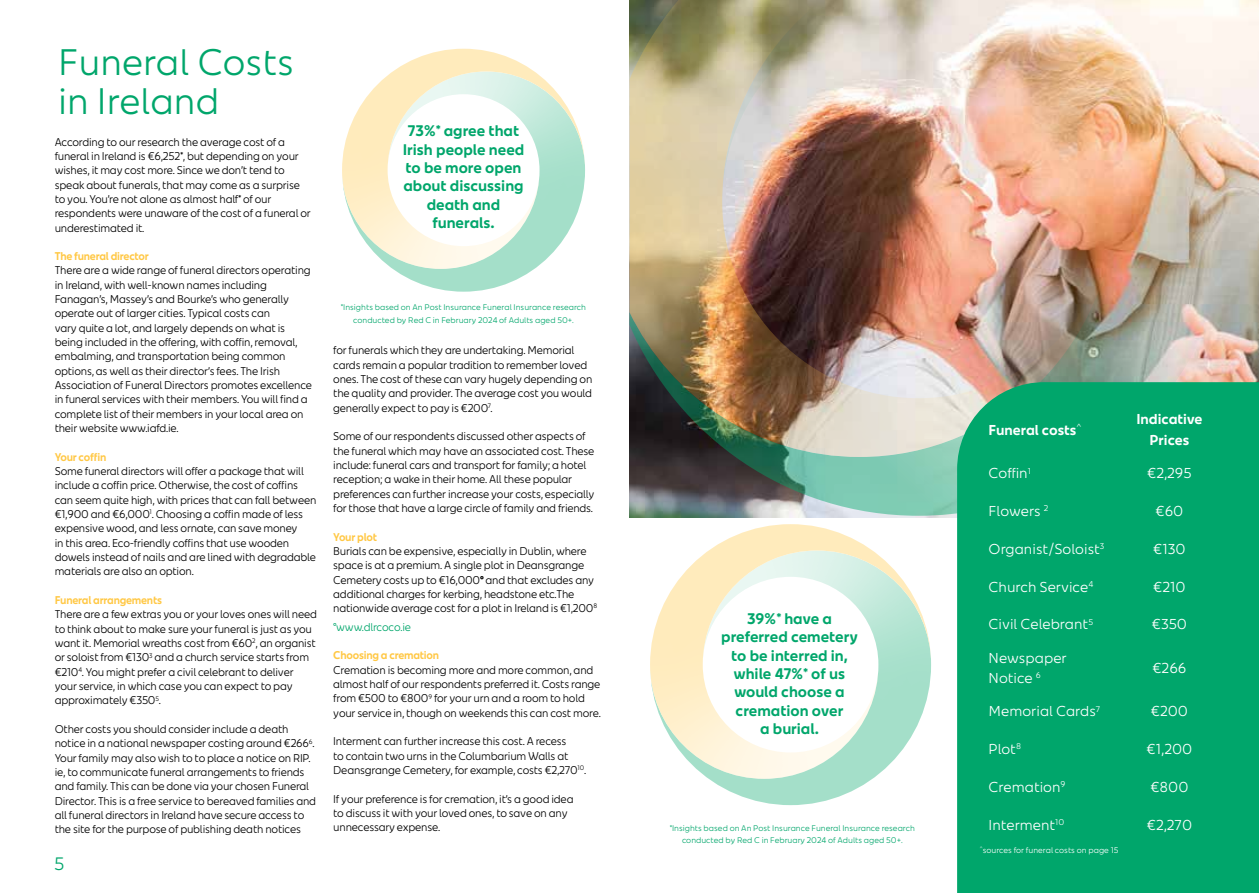
<style>
.page{position:relative;width:1259px;height:893px;background:#fff}
.page>*{position:absolute;margin:0;border:0;box-sizing:border-box;transform-origin:0 0}
.t1{font:36.9px/38.8px "An Post Sans";color:#00a66b}
.t2{font:18px "An Post Sans";color:#00a66b}
.t3{font:700 15.3px/18.5px "An Post Sans";color:#00a66b;text-align:center}
.t4{font:14.4px/20.4px "An Post Sans";color:#fff}
.t5{font:700 14.4px/20.4px "An Post Sans";color:#fff;text-align:center}
.t6{font:11.25px/14.2px "An Post Sans";letter-spacing:-.02em;color:#000;scale:.96 1}
.t7{font:700 11.25px "An Post Sans";letter-spacing:-.02em;color:#ffc845;scale:.96 1}
.t8{font:11.25px "An Post Sans";letter-spacing:-.02em;color:#00a66b;scale:.96 1}
.t9{font:8.25px/12.3px "An Post Sans";color:#00a66b;text-align:center}
.t10{font:8.25px "An Post Sans";color:#fff}
.s1{font-weight:700}
</style>
<div class="page">
<img style="left:629px;top:0;width:630px;height:517px">
<svg style="left:629px;top:457px;width:328px;height:59px;background:#70948a"></svg>
<img style="left:629px;top:0;width:603px;height:457px">
<div style="left:957px;top:382px;width:302px;height:511px;background:#00a66b"></div>
<svg style="left:393px;top:269px;width:141px;height:23px"></svg>
<svg style="left:342px;top:49px;width:243px;height:220px"></svg>
<svg style="left:709px;top:779px;width:163px;height:26px"></svg>
<svg style="left:650px;top:524px;width:281px;height:255px"></svg>
<h1 class="t1" style="left:58px;top:42px;width:237px">Funeral Costs in Ireland</h1>
<p class="t6" style="left:55px;top:134px;width:268px">According to our research the average cost of a funeral in Ireland is €6,252*, but depending on your wishes, it may cost more. Since we don’t tend to speak about funerals, that may come as a surprise to you. You’re not alone as almost half* of our respondents were unaware of the cost of a funeral or underestimated it.</p>
<p class="t7" style="left:55px;top:250px;width:99px">The funeral director</p>
<p class="t6" style="left:55px;top:263px;width:270px">There are a wide range of funeral directors operating in Ireland, with well-known names including Fanagan’s, Massey’s and Bourke’s who generally operate out of larger cities. Typical costs can<br>vary quite a lot, and largely depends on what is being included in the offering, with coffin, removal, embalming, and transportation being common options, as well as their director’s fees. The Irish Association of Funeral Directors promotes excellence in funeral services with their members. You will find a complete list of their members in your local area on their website www.iafd.ie.</p>
<p class="t7" style="left:55px;top:450px;width:55px">Your coffin</p>
<p class="t6" style="left:55px;top:464px;width:274px">Some funeral directors will offer a package that will include a coffin price. Otherwise, the cost of coffins can seem quite high, with prices that can fall between €1,900 and €6,000<sup>1</sup>. Choosing a coffin made of less expensive wood, and less ornate, can save money<br>in this area. Eco-friendly coffins that use wooden dowels instead of nails and are lined with degradable materials are also an option.</p>
<p class="t7" style="left:55px;top:594px;width:113px">Funeral arrangements</p>
<p class="t6" style="left:55px;top:607px;width:275px">There are a few extras you or your loves ones will need to think about to make sure your funeral is just as you want it. Memorial wreaths cost from €60<sup>2</sup>, an organist or soloist from €130<sup>3</sup> and a church service starts from €210<sup>4</sup>. You might prefer a civil celebrant to deliver your service, in which case you can expect to pay approximately €350<sup>5</sup>.</p>
<p class="t6" style="left:55px;top:722px;width:274px">Other costs you should consider include a death notice in a national newspaper costing around €266<sup>6</sup>.<br>Your family may also wish to to place a notice on RIP. ie, to communicate funeral arrangements to friends and family. This can be done via your chosen Funeral Director. This is a free service to bereaved families and all funeral directors in Ireland have secure access to the site for the purpose of publishing death notices</p>
<h2 class="t2" style="left:54px;top:853px;width:12px">5</h2>
<h3 class="t3" style="left:403px;top:121px;width:123px">73%* agree that<br>Irish people need to be more open about discussing death and funerals.</h3>
<p class="t9" style="left:341px;top:301px;width:247px">*Insights based on An Post Insurance Funeral Insurance research conducted by Red C in February 2024 of Adults aged 50+.</p>
<p class="t6" style="left:333px;top:343px;width:271px">for funerals which they are undertaking. Memorial cards remain a popular tradition to remember loved ones. The cost of these can vary hugely depending on the quality and provider. The average cost you would generally expect to pay is €200<sup>7</sup>.</p>
<p class="t6" style="left:333px;top:429px;width:274px">Some of our respondents discussed other aspects of the funeral which may have an associated cost. These include: funeral cars and transport for family; a hotel reception; a wake in their home. All these popular preferences can further increase your costs, especially for those that have a large circle of family and friends.</p>
<p class="t7" style="left:333px;top:530px;width:47px">Your plot</p>
<p class="t6" style="left:333px;top:544px;width:276px">Burials can be expensive, especially in Dublin, where space is at a premium. A single plot in Deansgrange Cemetery costs up to €16,000<span class="s1">°</span> and that excludes any additional charges for kerbing, headstone etc.The nationwide average cost for a plot in Ireland is €1,200<sup>8</sup></p>
<p class="t8" style="left:333px;top:620px;width:83px">°www.dlrcoco.ie</p>
<p class="t7" style="left:333px;top:649px;width:112px">Choosing a cremation</p>
<p class="t6" style="left:333px;top:662px;width:280px">Cremation is becoming more and more common, and almost half of our respondents preferred it. Costs range from €500 to €800<sup>9</sup> for your urn and a room to hold your service in, though on weekends this can cost more.</p>
<p class="t6" style="left:333px;top:734px;width:265px">Interment can further increase this cost. A recess<br>to contain two urns in the Columbarium Walls at<br>Deansgrange Cemetery, for example, costs €2,270<sup>10</sup>.</p>
<p class="t6" style="left:333px;top:791px;width:252px">If your preference is for cremation, it’s a good idea to discuss it with your loved ones, to save on any unnecessary expense.</p>
<h3 class="t3" style="left:721px;top:609px;width:138px">39%* have a preferred cemetery to be interred in, while 47%* of us would choose a cremation over<br>a burial.</h3>
<p class="t9" style="left:670px;top:822px;width:247px">*Insights based on An Post Insurance Funeral Insurance research conducted by Red C in February 2024 of Adults aged 50+.</p>
<p class="t5" style="left:988px;top:419px;width:94px">Funeral costs<sup>^</sup></p>
<p class="t5" style="left:1136px;top:409px;width:68px">Indicative<br>Prices</p>
<p class="t4" style="left:988px;top:463px;width:44px">Coffin<sup>1</sup></p>
<p class="t4" style="left:1147px;top:463px;width:46px">€2,295</p>
<p class="t4" style="left:988px;top:501px;width:61px">Flowers <sup>2</sup></p>
<p class="t4" style="left:1155px;top:501px;width:29px">€60</p>
<p class="t4" style="left:988px;top:539px;width:117px">Organist/Soloist<sup>3</sup></p>
<p class="t4" style="left:1153px;top:539px;width:34px">€130</p>
<p class="t4" style="left:988px;top:576px;width:106px">Church Service<sup>4</sup></p>
<p class="t4" style="left:1153px;top:576px;width:34px">€210</p>
<p class="t4" style="left:988px;top:614px;width:106px">Civil Celebrant<sup>5</sup></p>
<p class="t4" style="left:1151px;top:614px;width:37px">€350</p>
<p class="t4" style="left:988px;top:647px;width:80px">Newspaper<br>Notice <sup>6</sup></p>
<p class="t4" style="left:1152px;top:657px;width:36px">€266</p>
<p class="t4" style="left:988px;top:701px;width:113px">Memorial Cards<sup>7</sup></p>
<p class="t4" style="left:1150px;top:701px;width:39px">€200</p>
<p class="t4" style="left:988px;top:739px;width:34px">Plot<sup>8</sup></p>
<p class="t4" style="left:1146px;top:739px;width:47px">€1,200</p>
<p class="t4" style="left:988px;top:776px;width:78px">Cremation<sup>9</sup></p>
<p class="t4" style="left:1150px;top:776px;width:40px">€800</p>
<p class="t4" style="left:988px;top:814px;width:77px">Interment<sup>10</sup></p>
<p class="t4" style="left:1146px;top:814px;width:47px">€2,270</p>
<p class="t10" style="left:980px;top:845px;width:140px"><sup>^</sup>sources for funeral costs on page 15</p>
</div>
